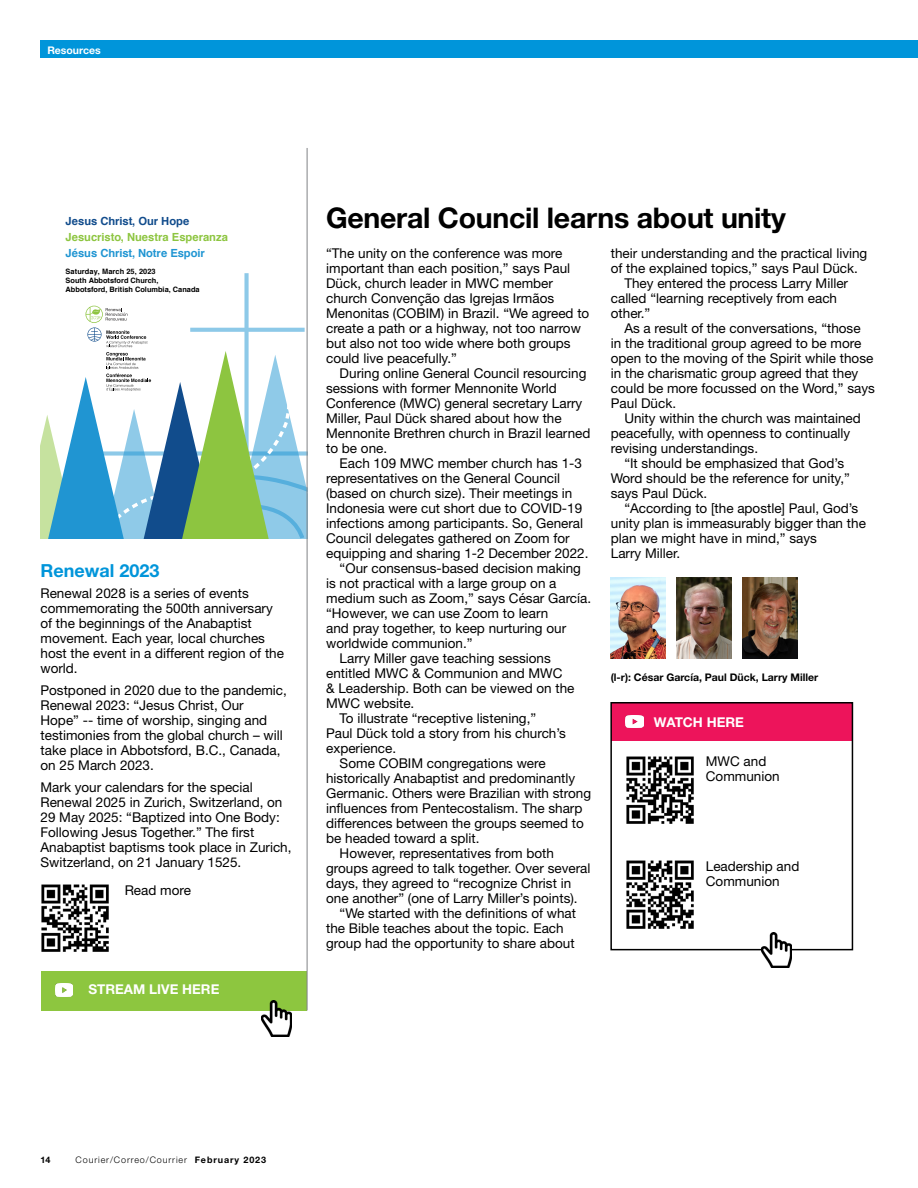
<style>
.page{position:relative;width:918px;height:1188px;background:#fff}
.page>*{position:absolute;margin:0;border:0;box-sizing:border-box;transform-origin:0 0}
.t1{font:700 28.5px "Helvetica Neue LT Std";letter-spacing:-.01em;color:#000}
.t2{font:700 18px "Helvetica Neue LT Std";color:#0095da}
.t3{font:13.5px/15px "Helvetica Neue LT Std";color:#000}
.t4{font:700 13.5px "Helvetica Neue LT Std";color:#fff}
.t5{font:700 11.25px "Helvetica";color:#8dc540}
.t6{font:700 11.25px "Helvetica";letter-spacing:-.005em;color:#2095d2}
.t7{font:700 11.25px "Helvetica";letter-spacing:-.005em;color:#114c8c}
.t8{font:700 10.5px "Helvetica Neue LT Std";color:#000}
.t9{font:700 10.5px "Helvetica Neue LT Std";color:#fff}
.t10{font:300 9px "Helvetica Neue LT Std";letter-spacing:.1em;color:#000}
.t11{font:700 9px "Helvetica Neue LT Std";color:#000}
.t12{font:700 7.35px/8.9px "Helvetica";color:#000}
.s1{font-weight:700}
</style>
<div class="page">
<div style="left:41px;top:971px;width:266px;height:39px;background:#8dc63f"></div>
<div style="left:611px;top:703px;width:242px;height:38px;background:#ed145b"></div>
<div style="left:244px;top:273px;width:5px;height:265px;background:#8dc9e8"></div>
<svg style="left:40px;top:306px;width:267px;height:232px"></svg>
<img style="left:41px;top:884px;width:68px;height:68px">
<img style="left:611px;top:578px;width:55px;height:81px">
<img style="left:677px;top:578px;width:55px;height:81px">
<img style="left:743px;top:578px;width:55px;height:81px">
<img style="left:626px;top:756px;width:68px;height:68px">
<img style="left:626px;top:860px;width:68px;height:69px">
<div style="left:610px;top:702px;width:243px;height:248px;border:2px solid #000"></div>
<img style="left:625px;top:715px;width:18px;height:13px">
<img style="left:761px;top:932px;width:31px;height:36px">
<img style="left:55px;top:984px;width:18px;height:12px">
<hr style="left:307px;top:148px;width:1px;height:862px;background:#808285">
<img style="left:261px;top:1000px;width:31px;height:36px">
<div style="left:41px;top:40px;width:877px;height:18px;background:#0095da"></div>
<p class="t9" style="left:47px;top:43px;width:55px">Resources</p>
<p class="t7" style="left:66px;top:214px;width:125px">Jesus Christ, Our Hope</p>
<p class="t5" style="left:66px;top:230px;width:164px">Jesucristo, Nuestra Esperanza</p>
<p class="t6" style="left:66px;top:246px;width:141px">Jésus Christ, Notre Espoir</p>
<p class="t12" style="left:66px;top:267px;width:135px">Saturday, March 25, 2023<br>South Abbotsford Church,<br>Abbotsford, British Columbia, Canada</p>
<h2 class="t2" style="left:40px;top:559px;width:120px">Renewal 2023</h2>
<p class="t3" style="left:40px;top:586px;width:245px">Renewal 2028 is a series of events commemorating the 500th anniversary of the beginnings of the Anabaptist movement. Each year, local churches host the event in a different region of the world.</p>
<p class="t3" style="left:40px;top:683px;width:248px">Postponed in 2020 due to the pandemic, Renewal 2023: “Jesus Christ, Our<br>Hope” -- time of worship, singing and testimonies from the global church – will take place in Abbotsford, B.C., Canada, on 25 March 2023.</p>
<p class="t3" style="left:40px;top:779px;width:253px">Mark your calendars for the special Renewal 2025 in Zurich, Switzerland, on 29 May 2025: “Baptized into One Body:<br>Following Jesus Together.” The first Anabaptist baptisms took place in Zurich, Switzerland, on 21 January 1525.</p>
<p class="t3" style="left:125px;top:883px;width:68px">Read more</p>
<p class="t4" style="left:88px;top:981px;width:132px">STREAM LIVE HERE</p>
<h1 class="t1" style="left:326px;top:200px;width:461px">General Council learns about unity</h1>
<p class="t3" style="left:326px;top:246px;width:265px">“The unity on the conference was more important than each position,” says Paul Dück, church leader in MWC member church Convenção das Igrejas Irmãos Menonitas (COBIM) in Brazil. “We agreed to create a path or a highway, not too narrow but also not too wide where both groups could live peacefully.”</p>
<p class="t3" style="left:326px;top:366px;width:266px;text-indent:14px">During online General Council resourcing sessions with former Mennonite World Conference (MWC) general secretary Larry Miller, Paul Dück shared about how the Mennonite Brethren church in Brazil learned to be one.</p>
<p class="t3" style="left:340px;top:456px;width:244px">Each 109 MWC member church has 1-3</p>
<p class="t3" style="left:326px;top:470px;width:236px">representatives on the General Council</p>
<p class="t3" style="left:326px;top:485px;width:248px">(based on church size). Their meetings in</p>
<p class="t3" style="left:326px;top:500px;width:258px">Indonesia were cut short due to COVID-19</p>
<p class="t3" style="left:326px;top:515px;width:259px">infections among participants. So, General</p>
<p class="t3" style="left:326px;top:530px;width:245px">Council delegates gathered on Zoom for</p>
<p class="t3" style="left:326px;top:545px;width:264px">equipping and sharing 1-2 December 2022.</p>
<p class="t3" style="left:340px;top:560px;width:243px">“Our consensus-based decision making</p>
<p class="t3" style="left:326px;top:575px;width:232px">is not practical with a large group on a</p>
<p class="t3" style="left:326px;top:590px;width:267px">medium such as Zoom,” says César García.</p>
<p class="t3" style="left:326px;top:605px;width:224px">“However, we can use Zoom to learn</p>
<p class="t3" style="left:326px;top:620px;width:242px">and pray together, to keep nurturing our</p>
<p class="t3" style="left:326px;top:635px;width:148px">worldwide communion.”</p>
<p class="t3" style="left:340px;top:650px;width:213px">Larry Miller gave teaching sessions</p>
<p class="t3" style="left:326px;top:665px;width:238px">entitled MWC &amp; Communion and MWC</p>
<p class="t3" style="left:326px;top:680px;width:250px">&amp; Leadership. Both can be viewed on the</p>
<p class="t3" style="left:326px;top:695px;width:90px">MWC website.</p>
<p class="t3" style="left:340px;top:710px;width:198px">To illustrate “receptive listening,”</p>
<p class="t3" style="left:326px;top:725px;width:241px">Paul Dück told a story from his church’s</p>
<p class="t3" style="left:326px;top:740px;width:71px">experience.</p>
<p class="t3" style="left:340px;top:755px;width:208px">Some COBIM congregations were</p>
<p class="t3" style="left:326px;top:770px;width:251px">historically Anabaptist and predominantly</p>
<p class="t3" style="left:326px;top:785px;width:266px">Germanic. Others were Brazilian with strong</p>
<p class="t3" style="left:326px;top:800px;width:258px">influences from Pentecostalism. The sharp</p>
<p class="t3" style="left:326px;top:815px;width:259px">differences between the groups seemed to</p>
<p class="t3" style="left:326px;top:830px;width:155px">be headed toward a split.</p>
<p class="t3" style="left:340px;top:845px;width:216px">However, representatives from both</p>
<p class="t3" style="left:326px;top:860px;width:266px">groups agreed to talk together. Over several</p>
<p class="t3" style="left:326px;top:875px;width:247px">days, they agreed to “recognize Christ in</p>
<p class="t3" style="left:326px;top:890px;width:253px">one another” (one of Larry Miller’s points).</p>
<p class="t3" style="left:340px;top:905px;width:238px">“We started with the definitions of what</p>
<p class="t3" style="left:326px;top:920px;width:239px">the Bible teaches about the topic. Each</p>
<p class="t3" style="left:326px;top:935px;width:250px">group had the opportunity to share about</p>
<p class="t3" style="left:611px;top:245px;width:258px">their understanding and the practical living</p>
<p class="t3" style="left:611px;top:260px;width:249px">of the explained topics,” says Paul Dück.</p>
<p class="t3" style="left:624px;top:275px;width:225px">They entered the process Larry Miller</p>
<p class="t3" style="left:611px;top:290px;width:228px">called “learning receptively from each</p>
<p class="t3" style="left:611px;top:305px;width:41px">other.”</p>
<p class="t3" style="left:624px;top:320px;width:238px">As a result of the conversations, “those</p>
<p class="t3" style="left:611px;top:335px;width:252px">in the traditional group agreed to be more</p>
<p class="t3" style="left:611px;top:350px;width:264px">open to the moving of the Spirit while those</p>
<p class="t3" style="left:611px;top:365px;width:249px">in the charismatic group agreed that they</p>
<p class="t3" style="left:611px;top:380px;width:266px">could be more focussed on the Word,” says</p>
<p class="t3" style="left:611px;top:395px;width:67px">Paul Dück.</p>
<p class="t3" style="left:624px;top:410px;width:238px">Unity within the church was maintained</p>
<p class="t3" style="left:611px;top:425px;width:241px">peacefully, with openness to continually</p>
<p class="t3" style="left:611px;top:440px;width:149px">revising understandings.</p>
<p class="t3" style="left:624px;top:455px;width:221px">“It should be emphasized that God’s</p>
<p class="t3" style="left:611px;top:470px;width:241px">Word should be the reference for unity,”</p>
<p class="t3" style="left:611px;top:485px;width:98px">says Paul Dück.</p>
<p class="t3" style="left:624px;top:500px;width:236px">“According to [the apostle] Paul, God’s</p>
<p class="t3" style="left:611px;top:515px;width:257px">unity plan is immeasurably bigger than the</p>
<p class="t3" style="left:611px;top:530px;width:208px">plan we might have in mind,” says</p>
<p class="t3" style="left:611px;top:545px;width:71px">Larry Miller.</p>
<p class="t8" style="left:611px;top:671px;width:209px">(l-r): César García, Paul Dück, Larry Miller</p>
<p class="t4" style="left:654px;top:713px;width:92px">WATCH HERE</p>
<p class="t3" style="left:706px;top:754px;width:75px">MWC and<br>Communion</p>
<p class="t3" style="left:706px;top:859px;width:95px">Leadership and<br>Communion</p>
<p class="t11" style="left:40px;top:1154px;width:12px">14</p>
<p class="t10" style="left:76px;top:1154px;width:192px">Courier/Correo/Courrier <span class="s1">February 2023</span></p>
</div>
